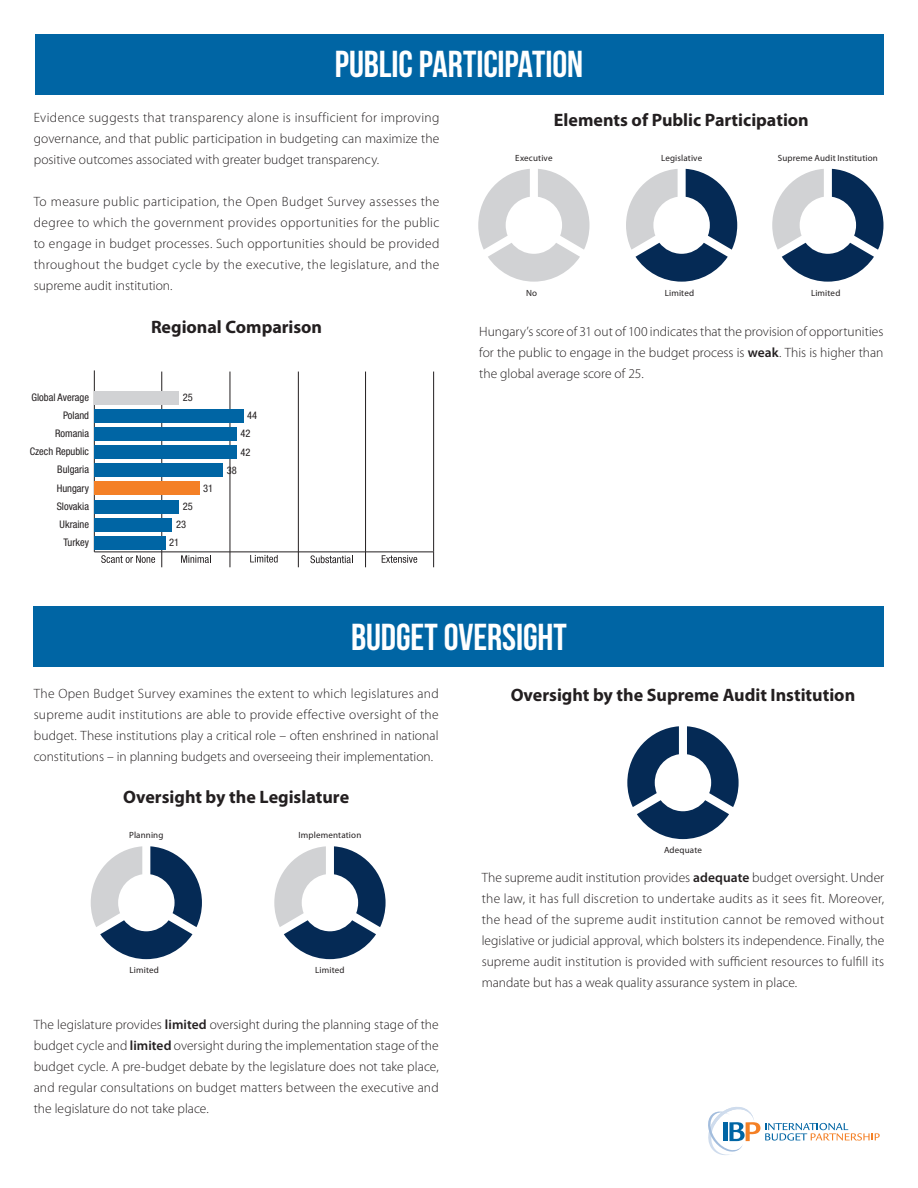
<style>
.page{position:relative;width:918px;height:1188px;background:#fff}
.page>*{position:absolute;margin:0;border:0;box-sizing:border-box;transform-origin:0 0}
.TX_H1{font:37.5px "Bebas Neue";letter-spacing:-.005em;color:#fff}
.TX_H2{font:700 18px "Myriad Pro";color:#231f20}
.TEXT{font:300 13.5px/21px "Myriad Pro";color:#231f20;text-align:justify}
.t1{font:condensed 10.5px/18.1px "Helvetica Neue LT Std";color:#231f20}
.t2{font:9px "Myriad Pro";letter-spacing:.015em;color:#231f20}
.s1{font-weight:600}
</style>
<div class="page">
<svg style="left:708px;top:1107px;width:172px;height:48px"></svg>
<svg style="left:101px;top:555px;width:54px;height:8px"></svg>
<svg style="left:181px;top:555px;width:30px;height:8px"></svg>
<svg style="left:250px;top:555px;width:28px;height:8px"></svg>
<svg style="left:310px;top:555px;width:43px;height:8px"></svg>
<svg style="left:382px;top:555px;width:35px;height:8px"></svg>
<hr style="left:161px;top:372px;width:1px;height:180px;background:#231f20">
<hr style="left:230px;top:372px;width:1px;height:180px;background:#231f20">
<hr style="left:298px;top:372px;width:1px;height:180px;background:#231f20">
<hr style="left:365px;top:372px;width:1px;height:180px;background:#231f20">
<hr style="left:433px;top:372px;width:1px;height:180px;background:#231f20">
<hr style="left:94px;top:552px;width:339px;height:1px;background:#231f20">
<hr style="left:94px;top:370px;width:1px;height:182px;background:#231f20">
<div style="left:94px;top:391px;width:85px;height:13px;background:#d1d2d4"></div>
<div style="left:94px;top:409px;width:150px;height:13px;background:#0065a4"></div>
<div style="left:94px;top:427px;width:143px;height:13px;background:#0065a4"></div>
<div style="left:94px;top:446px;width:143px;height:13px;background:#0065a4"></div>
<div style="left:94px;top:464px;width:129px;height:13px;background:#0065a4"></div>
<div style="left:94px;top:482px;width:105px;height:13px;background:#f48026"></div>
<div style="left:94px;top:500px;width:85px;height:13px;background:#0065a4"></div>
<div style="left:94px;top:518px;width:78px;height:13px;background:#0065a4"></div>
<div style="left:94px;top:536px;width:72px;height:13px;background:#0065a4"></div>
<svg style="left:161px;top:552px;width:1px;height:15px"></svg>
<svg style="left:230px;top:552px;width:1px;height:15px"></svg>
<svg style="left:298px;top:552px;width:1px;height:15px"></svg>
<svg style="left:365px;top:553px;width:1px;height:14px"></svg>
<svg style="left:433px;top:552px;width:1px;height:15px"></svg>
<svg style="left:772px;top:169px;width:111px;height:113px"></svg>
<svg style="left:626px;top:169px;width:111px;height:113px"></svg>
<svg style="left:478px;top:169px;width:112px;height:113px"></svg>
<svg style="left:627px;top:726px;width:112px;height:113px"></svg>
<svg style="left:274px;top:846px;width:112px;height:113px"></svg>
<svg style="left:91px;top:846px;width:111px;height:113px"></svg>
<div style="left:35px;top:34px;width:848px;height:60px;background:#0065a4"></div>
<div style="left:34px;top:606px;width:850px;height:61px;background:#0065a4"></div>
<p class="TX_H1" style="left:335px;top:44px;width:250px">PUBLIC PARTICIPATION</p>
<p class="TEXT" style="left:34px;top:108px;width:407px">Evidence suggests that transparency alone is insufficient for improving governance, and that public participation in budgeting can maximize the positive outcomes associated with greater budget transparency.</p>
<p class="TEXT" style="left:34px;top:192px;width:407px">To measure public participation, the Open Budget Survey assesses the degree to which the government provides opportunities for the public to engage in budget processes. Such opportunities should be provided throughout the budget cycle by the executive, the legislature, and the supreme audit institution.</p>
<p class="TX_H2" style="left:151px;top:315px;width:173px">Regional Comparison</p>
<p class="t1" style="left:31px;top:388px;width:59px">Global Average</p>
<p class="t1" style="left:63px;top:406px;width:27px">Poland</p>
<p class="t1" style="left:55px;top:424px;width:35px">Romania</p>
<p class="t1" style="left:30px;top:442px;width:61px">Czech Republic</p>
<p class="t1" style="left:57px;top:461px;width:33px">Bulgaria</p>
<p class="t1" style="left:57px;top:479px;width:34px">Hungary</p>
<p class="t1" style="left:57px;top:497px;width:34px">Slovakia</p>
<p class="t1" style="left:60px;top:515px;width:31px">Ukraine</p>
<p class="t1" style="left:183px;top:388px;width:12px">25</p>
<p class="t1" style="left:176px;top:497px;width:18px;text-indent:7px">25<br>23</p>
<p class="t1" style="left:64px;top:533px;width:27px">Turkey</p>
<p class="t1" style="left:169px;top:533px;width:12px">21</p>
<p class="t1" style="left:203px;top:479px;width:12px">31</p>
<p class="t1" style="left:240px;top:406px;width:18px;text-indent:7px">44<br>42<br>42</p>
<p class="t1" style="left:227px;top:461px;width:12px">38</p>
<p class="TX_H2" style="left:554px;top:108px;width:256px">Elements of Public Participation</p>
<p class="t2" style="left:515px;top:152px;width:39px">Executive</p>
<p class="t2" style="left:526px;top:287px;width:13px">No</p>
<p class="t2" style="left:661px;top:152px;width:43px">Legislative</p>
<p class="t2" style="left:665px;top:287px;width:31px">Limited</p>
<p class="t2" style="left:778px;top:152px;width:102px">Supreme Audit Institution</p>
<p class="t2" style="left:811px;top:287px;width:31px">Limited</p>
<p class="TEXT" style="left:479px;top:321px;width:406px">Hungary’s score of 31 out of 100 indicates that the provision of opportunities for the public to engage in the budget process is <span class="s1">weak</span>. This is higher than the global average score of 25.</p>
<p class="TX_H1" style="left:351px;top:616px;width:217px">BUDGET OVERSIGHT</p>
<p class="TEXT" style="left:34px;top:683px;width:407px">The Open Budget Survey examines the extent to which legislatures and supreme audit institutions are able to provide effective oversight of the budget. These institutions play a critical role – often enshrined in national constitutions – in planning budgets and overseeing their implementation.</p>
<p class="TX_H2" style="left:123px;top:785px;width:228px">Oversight by the Legislature</p>
<p class="t2" style="left:129px;top:830px;width:36px">Planning</p>
<p class="t2" style="left:129px;top:965px;width:31px">Limited</p>
<p class="t2" style="left:299px;top:830px;width:64px">Implementation</p>
<p class="t2" style="left:315px;top:965px;width:31px">Limited</p>
<p class="TEXT" style="left:34px;top:1014px;width:406px">The legislature provides <span class="s1">limited</span> oversight during the planning stage of the budget cycle and <span class="s1">limited</span> oversight during the implementation stage of the budget cycle. A pre-budget debate by the legislature does not take place, and regular consultations on budget matters between the executive and the legislature do not take place.</p>
<p class="TX_H2" style="left:511px;top:683px;width:346px">Oversight by the Supreme Audit Institution</p>
<p class="t2" style="left:664px;top:845px;width:39px">Adequate</p>
<p class="TEXT" style="left:482px;top:867px;width:404px">The supreme audit institution provides <span class="s1">adequate</span> budget oversight. Under the law, it has full discretion to undertake audits as it sees fit. Moreover, the head of the supreme audit institution cannot be removed without legislative or judicial approval, which bolsters its independence. Finally, the supreme audit institution is provided with sufficient resources to fulfill its mandate but has a weak quality assurance system in place.</p>
</div>
